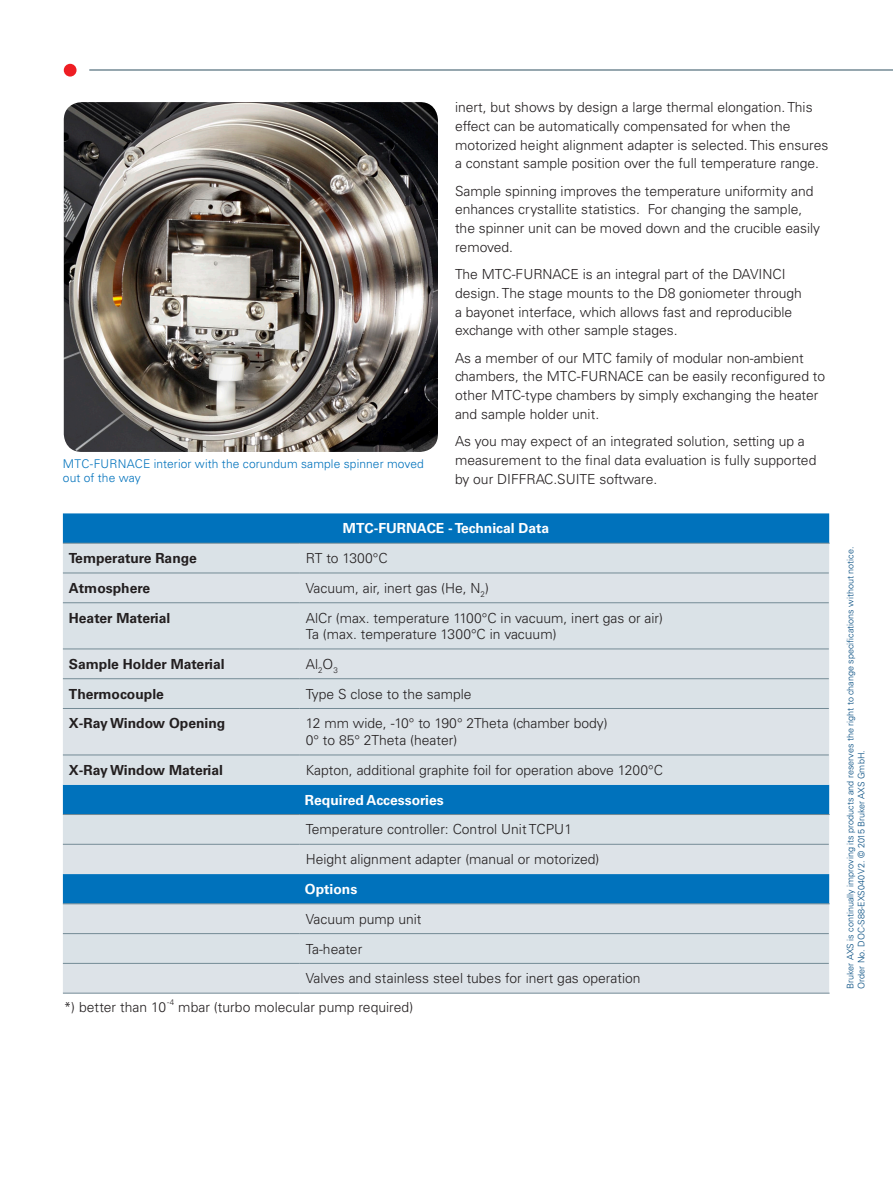
<style>
.page{position:relative;width:893px;height:1191px;background:#fff}
.page>*{position:absolute;margin:0;border:0;box-sizing:border-box;transform-origin:0 0}
.Body_Text{font:300 13.8px/18.8px "Univers LT Std";color:#231f20}
.Table_Text{font:300 13.8px "Univers LT Std";color:#231f20}
.Table_Text_fett{font:700 13.8px "Univers LT Std";color:#231f20}
.Table_Text_fett_weiß{font:700 13.8px "Univers LT Std";color:#fff}
.Body{font:300 13.8px "Univers LT Std";letter-spacing:.005em;color:#231f20}
.Bildunterschrift{font:300 12px/14.4px "Univers LT Std";letter-spacing:.01em;color:#0072bc}
.Copyright{font:300 9px "Univers LT Std";color:#004a7f}
.Body-2{font:300 8.1px "Univers LT Std";color:#231f20}
</style>
<div class="page">
<div style="left:64px;top:64px;width:13px;height:13px;background:#ee1d23;border-radius:50%"></div>
<hr style="left:89px;top:69px;width:804px;height:2px;background:#738a95">
<div style="left:63px;top:513px;width:766px;height:30px;background:#0072bc"></div>
<div style="left:63px;top:544px;width:766px;height:28px;background:#dae2e7"></div>
<svg style="left:63px;top:573px;width:766px;height:419px;background:#bbd2e0"></svg>
<hr style="left:63px;top:543px;width:237px;height:1px;background:#738a95">
<hr style="left:300px;top:543px;width:530px;height:1px;background:#738a95">
<hr style="left:63px;top:572px;width:237px;height:1px;background:#738a95">
<hr style="left:300px;top:572px;width:529px;height:1px;background:#738a95">
<hr style="left:63px;top:602px;width:237px;height:1px;background:#738a95">
<hr style="left:300px;top:602px;width:529px;height:1px;background:#738a95">
<hr style="left:63px;top:648px;width:237px;height:1px;background:#738a95">
<hr style="left:300px;top:648px;width:529px;height:1px;background:#738a95">
<hr style="left:63px;top:678px;width:237px;height:1px;background:#738a95">
<hr style="left:300px;top:678px;width:529px;height:1px;background:#738a95">
<hr style="left:63px;top:708px;width:237px;height:1px;background:#738a95">
<hr style="left:300px;top:708px;width:529px;height:1px;background:#738a95">
<hr style="left:63px;top:754px;width:237px;height:1px;background:#738a95">
<hr style="left:300px;top:754px;width:529px;height:1px;background:#738a95">
<hr style="left:63px;top:814px;width:237px;height:1px;background:#738a95">
<hr style="left:300px;top:814px;width:530px;height:1px;background:#738a95">
<hr style="left:63px;top:844px;width:237px;height:1px;background:#738a95">
<hr style="left:300px;top:844px;width:529px;height:1px;background:#738a95">
<hr style="left:63px;top:903px;width:237px;height:1px;background:#738a95">
<hr style="left:300px;top:903px;width:530px;height:1px;background:#738a95">
<hr style="left:63px;top:933px;width:237px;height:1px;background:#738a95">
<hr style="left:63px;top:963px;width:237px;height:1px;background:#738a95">
<hr style="left:63px;top:992px;width:237px;height:1px;background:#738a95">
<hr style="left:300px;top:933px;width:529px;height:1px;background:#738a95">
<hr style="left:300px;top:963px;width:529px;height:1px;background:#738a95">
<hr style="left:300px;top:992px;width:530px;height:1px;background:#738a95">
<img style="left:64px;top:102px;width:374px;height:350px">
<p class="Bildunterschrift" style="left:63px;top:456px;width:363px">MTC-FURNACE interior with the corundum sample spinner moved out of the way</p>
<p class="Body_Text" style="left:455px;top:98px;width:375px">inert, but shows by design a large thermal elongation. This effect can be automatically compensated for when the motorized height alignment adapter is selected. This ensures a constant sample position over the full temperature range.</p>
<p class="Body_Text" style="left:455px;top:181px;width:367px">Sample spinning improves the temperature uniformity and enhances crystallite statistics. For changing the sample, the spinner unit can be moved down and the crucible easily removed.</p>
<p class="Body_Text" style="left:455px;top:265px;width:348px">The MTC-FURNACE is an integral part of the DAVINCI design. The stage mounts to the D8 goniometer through a bayonet interface, which allows fast and reproducible exchange with other sample stages.</p>
<p class="Body_Text" style="left:455px;top:348px;width:372px">As a member of our MTC family of modular non-ambient chambers, the MTC-FURNACE can be easily reconfigured to other MTC-type chambers by simply exchanging the heater and sample holder unit.</p>
<p class="Body_Text" style="left:455px;top:432px;width:363px">As you may expect of an integrated solution, setting up a measurement to the final data evaluation is fully supported by our DIFFRAC.SUITE software.</p>
<p class="Table_Text_fett_weiß" style="left:343px;top:520px;width:208px">MTC-FURNACE - Technical Data</p>
<p class="Table_Text_fett" style="left:69px;top:550px;width:129px">Temperature Range</p>
<p class="Table_Text" style="left:306px;top:550px;width:83px">RT to 1300°C</p>
<p class="Table_Text_fett" style="left:69px;top:580px;width:83px">Atmosphere</p>
<p class="Table_Text" style="left:306px;top:579px;width:185px">Vacuum, air, inert gas (He, N<sub>2</sub>)</p>
<p class="Table_Text_fett" style="left:69px;top:609px;width:103px">Heater Material</p>
<p class="Table_Text" style="left:306px;top:609px;width:359px">AlCr (max. temperature 1100°C in vacuum, inert gas or air)</p>
<p class="Table_Text" style="left:306px;top:626px;width:252px">Ta (max. temperature 1300°C in vacuum)</p>
<p class="Table_Text_fett" style="left:69px;top:656px;width:157px">Sample Holder Material</p>
<p class="Table_Text" style="left:306px;top:655px;width:34px">Al<sub>2</sub>O<sub>3</sub></p>
<p class="Table_Text_fett" style="left:69px;top:685px;width:97px">Thermocouple</p>
<p class="Table_Text" style="left:306px;top:685px;width:167px">Type S close to the sample</p>
<p class="Table_Text_fett" style="left:69px;top:715px;width:158px">X-Ray Window Opening</p>
<p class="Table_Text" style="left:306px;top:715px;width:303px">12 mm wide, -10° to 190° 2Theta (chamber body)</p>
<p class="Table_Text" style="left:306px;top:732px;width:153px">0° to 85° 2Theta (heater)</p>
<p class="Table_Text_fett" style="left:69px;top:762px;width:156px">X-Ray Window Material</p>
<p class="Table_Text" style="left:306px;top:761px;width:359px">Kapton, additional graphite foil for operation above 1200°C</p>
<p class="Table_Text_fett_weiß" style="left:305px;top:791px;width:140px">Required Accessories</p>
<p class="Table_Text" style="left:306px;top:821px;width:268px">Temperature controller: Control Unit TCPU1</p>
<p class="Table_Text" style="left:306px;top:851px;width:295px">Height alignment adapter (manual or motorized)</p>
<p class="Table_Text_fett_weiß" style="left:305px;top:881px;width:54px">Options</p>
<p class="Table_Text" style="left:306px;top:910px;width:117px">Vacuum pump unit</p>
<p class="Table_Text" style="left:306px;top:940px;width:58px">Ta-heater</p>
<p class="Table_Text" style="left:306px;top:970px;width:336px">Valves and stainless steel tubes for inert gas operation</p>
<p class="Body" style="left:64px;top:999px;width:104px">*) better than 10</p>
<p class="Body-2" style="left:167px;top:997px;width:9px">-4</p>
<p class="Body" style="left:178px;top:999px;width:237px">mbar (turbo molecular pump required)</p>
<p class="Copyright" style="left:845px;top:988px;width:444px;rotate:-90deg">Bruker AXS is continually improving its products and reserves the right to change specifications without notice.</p>
<p class="Copyright" style="left:856px;top:988px;width:240px;rotate:-90deg">Order No. DOC-S88-EXS040 V2. © 2015 Bruker AXS GmbH.</p>
</div>
